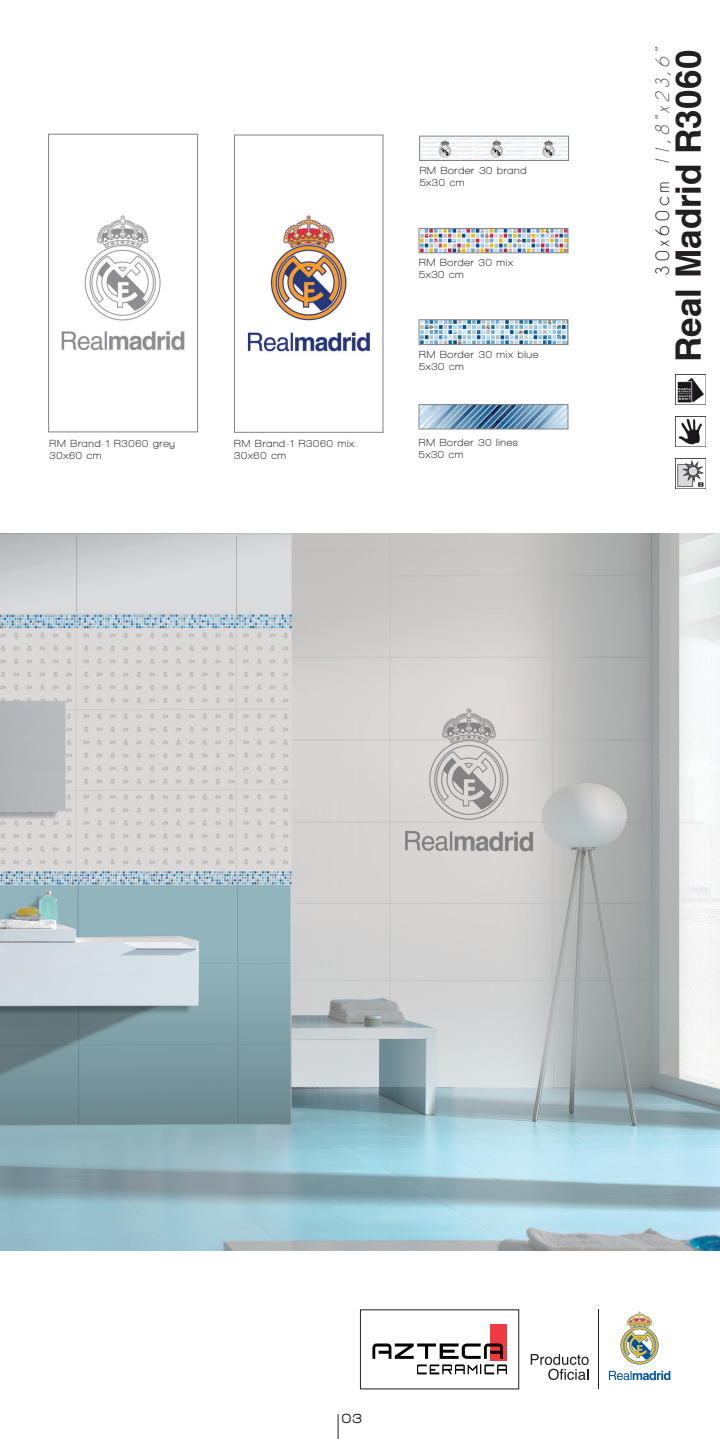
<style>
.page{position:relative;width:720px;height:1439px;background:#fff}
.page>*{position:absolute;margin:0;border:0;box-sizing:border-box;transform-origin:0 0}
.t1{font:700 35px "Helvetica";color:#231f20}
._12-FORMATO_bajo_tít{font:italic 17.5px "Caviar Dreams";color:#57585a}
._13-TEXTOS_INFORMACI{font:900 14px "Walkway Expand";color:#231f20;scale:.85 1}
._3_3-DESPIECES_PAGIN{font:700 10.5px "Walkway";letter-spacing:.07em;color:#231f20}
.s1{font-style:normal;color:#231f20}
</style>
<div class="page">
<img style="left:0;top:533px;width:719px;height:717px">
<img style="left:420px;top:230px;width:146px;height:21px">
<div style="left:418px;top:228px;width:150px;height:25px;border:1px solid #808285"></div>
<img style="left:420px;top:321px;width:146px;height:22px">
<div style="left:418px;top:319px;width:150px;height:26px;border:1px solid #808285"></div>
<img style="left:421px;top:138px;width:145px;height:21px">
<div style="left:419px;top:136px;width:149px;height:25px;border:1px solid #808285"></div>
<img style="left:247px;top:215px;width:123px;height:137px">
<div style="left:234px;top:135px;width:149px;height:297px;border:1px solid #808285"></div>
<img style="left:61px;top:215px;width:124px;height:136px">
<div style="left:48px;top:134px;width:150px;height:298px;border:1px solid #808285"></div>
<img style="left:420px;top:406px;width:146px;height:21px">
<div style="left:418px;top:404px;width:150px;height:25px;border:1px solid #808285"></div>
<hr style="left:598px;top:1309px;width:1px;height:80px;background:#231f20">
<svg style="left:608px;top:1311px;width:62px;height:69px"></svg>
<svg style="left:530px;top:1354px;width:58px;height:26px"></svg>
<div style="left:490px;top:1324px;width:16px;height:36px;background:#ee3a41"></div>
<svg style="left:372px;top:1343px;width:131px;height:15px"></svg>
<svg style="left:417px;top:1364px;width:89px;height:10px"></svg>
<div style="left:360px;top:1309px;width:159px;height:80px;border:1px solid #231f20"></div>
<svg style="left:337px;top:1414px;width:1px;height:25px"></svg>
<img style="left:675px;top:417px;width:27px;height:29px">
<img style="left:675px;top:459px;width:29px;height:30px">
<img style="left:675px;top:375px;width:29px;height:29px">
<p class="_3_3-DESPIECES_PAGIN" style="left:50px;top:437px;width:127px">RM Brand-1 R3060 grey</p>
<p class="_3_3-DESPIECES_PAGIN" style="left:50px;top:450px;width:53px">30x60 cm</p>
<p class="_3_3-DESPIECES_PAGIN" style="left:234px;top:437px;width:121px">RM Brand-1 R3060 mix</p>
<p class="_3_3-DESPIECES_PAGIN" style="left:234px;top:450px;width:53px">30x60 cm</p>
<p class="_3_3-DESPIECES_PAGIN" style="left:419px;top:165px;width:108px">RM Border 30 brand</p>
<p class="_3_3-DESPIECES_PAGIN" style="left:419px;top:177px;width:46px">5x30 cm</p>
<p class="_3_3-DESPIECES_PAGIN" style="left:419px;top:257px;width:95px">RM Border 30 mix</p>
<p class="_3_3-DESPIECES_PAGIN" style="left:419px;top:269px;width:46px">5x30 cm</p>
<p class="_3_3-DESPIECES_PAGIN" style="left:419px;top:349px;width:121px">RM Border 30 mix blue</p>
<p class="_3_3-DESPIECES_PAGIN" style="left:419px;top:361px;width:46px">5x30 cm</p>
<p class="_3_3-DESPIECES_PAGIN" style="left:418px;top:436px;width:101px">RM Border 30 lines</p>
<p class="_3_3-DESPIECES_PAGIN" style="left:418px;top:449px;width:46px">5x30 cm</p>
<p class="_12-FORMATO_bajo_tít" style="left:652px;top:276px;width:232px;rotate:-90deg"><span class="s1">3 0x60 cm</span> 11,8”x23,6”</p>
<p class="t1" style="left:660px;top:362px;width:314px;rotate:-90deg">Real Madrid R3060</p>
<p class="_13-TEXTOS_INFORMACI" style="left:341px;top:1411px;width:25px">03</p>
</div>
